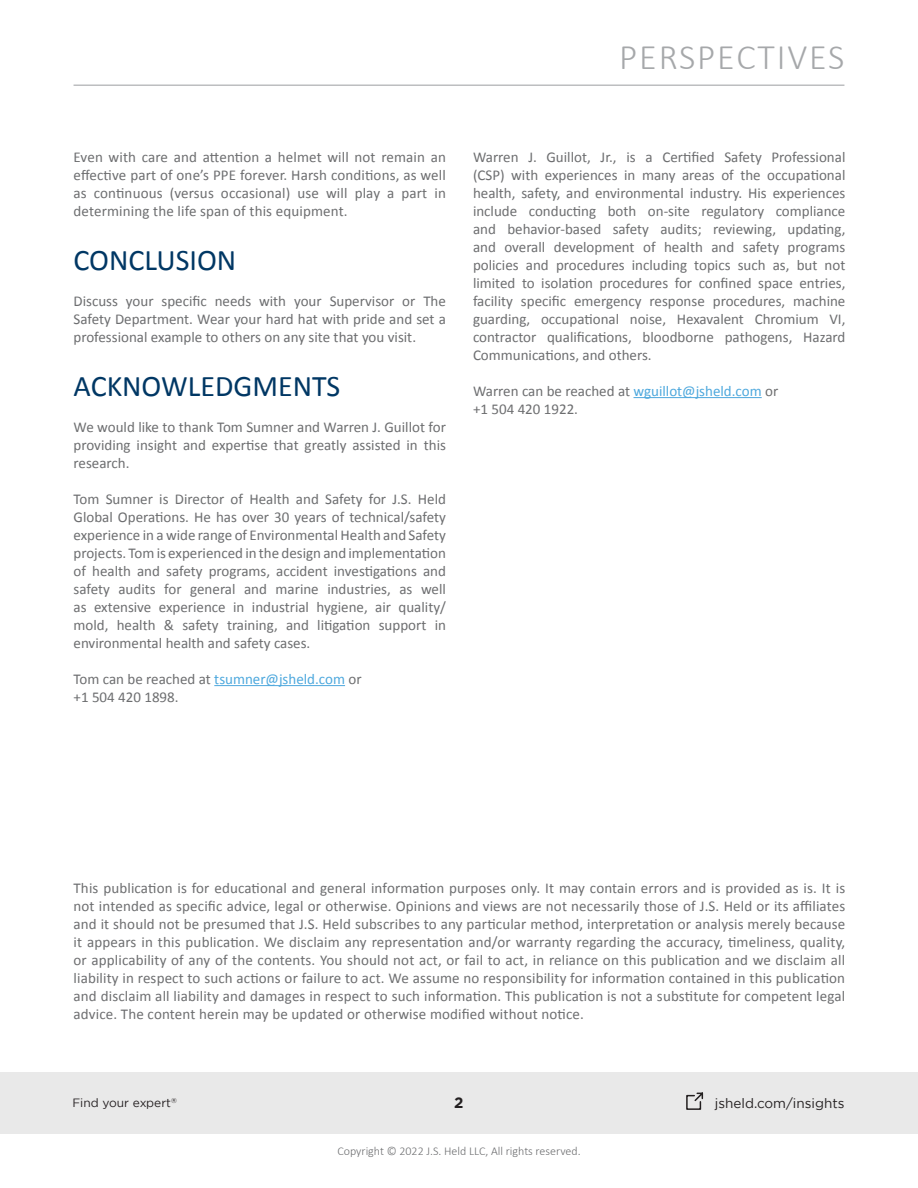
<style>
.page{position:relative;width:918px;height:1188px;background:#fff}
.page>*{position:absolute;margin:0;border:0;box-sizing:border-box;transform-origin:0 0}
.t1{font:300 36px "Calibri";letter-spacing:.05em;color:#a6a8aa}
.Main_Titles{font:30px "Calibri";color:#003764}
.Text_Styles{font:15px/18px "Calibri";color:#6d6e70;text-align:justify}
.t2{font:700 15px "Gotham";color:#231f20}
.t3{font:13.5px "Gotham";color:#231f20}
.t4{font:300 12px "Calibri";color:#6d6e70}
.t5{font:12px "Gotham";color:#241f21}
.t6{font:7.05px "Gotham";color:#241f21}
.s1{color:#4da8dd}
</style>
<div class="page">
<div style="left:0;top:1072px;width:918px;height:62px;background:#e9e9e9"></div>
<hr style="left:74px;top:85px;width:770px;height:1px;background:#a6a8ab">
<svg style="left:686px;top:1092px;width:18px;height:18px"></svg>
<hr style="left:214px;top:685px;width:131px;height:1px;background:#4da8dd">
<hr style="left:634px;top:397px;width:128px;height:1px;background:#4da8dd">
<h1 class="t1" style="left:619px;top:35px;width:227px">PERSPECTIVES</h1>
<p class="Text_Styles" style="left:74px;top:147px;width:374px">Even with care and attention a helmet will not remain an effective part of one’s PPE forever. Harsh conditions, as well as continuous (versus occasional) use will play a part in determining the life span of this equipment.</p>
<p class="Main_Titles" style="left:74px;top:241px;width:164px">CONCLUSION</p>
<p class="Text_Styles" style="left:74px;top:291px;width:374px">Discuss your specific needs with your Supervisor or The Safety Department. Wear your hard hat with pride and set a professional example to others on any site that you visit.</p>
<p class="Main_Titles" style="left:74px;top:367px;width:268px">ACKNOWLEDGMENTS</p>
<p class="Text_Styles" style="left:74px;top:417px;width:374px">We would like to thank Tom Sumner and Warren J. Guillot for providing insight and expertise that greatly assisted in this research.</p>
<p class="Text_Styles" style="left:74px;top:489px;width:374px">Tom Sumner is Director of Health and Safety for J.S. Held Global Operations. He has over 30 years of technical/safety experience in a wide range of Environmental Health and Safety projects. Tom is experienced in the design and implementation of health and safety programs, accident investigations and safety audits for general and marine industries, as well as extensive experience in industrial hygiene, air quality/ mold, health &amp; safety training, and litigation support in environmental health and safety cases.</p>
<p class="Text_Styles" style="left:74px;top:669px;width:290px">Tom can be reached at <span class="s1">tsumner@jsheld.com</span> or</p>
<p class="Text_Styles" style="left:74px;top:687px;width:107px">+1 504 420 1898.</p>
<p class="Text_Styles" style="left:473px;top:147px;width:374px">Warren J. Guillot, Jr., is a Certified Safety Professional (CSP) with experiences in many areas of the occupational health, safety, and environmental industry. His experiences include conducting both on-site regulatory compliance and behavior-based safety audits; reviewing, updating, and overall development of health and safety programs policies and procedures including topics such as, but not limited to isolation procedures for confined space entries, facility specific emergency response procedures, machine guarding, occupational noise, Hexavalent Chromium VI, contractor qualifications, bloodborne pathogens, Hazard Communications, and others.</p>
<p class="Text_Styles" style="left:473px;top:381px;width:307px">Warren can be reached at <span class="s1">wguillot@jsheld.com</span> or</p>
<p class="Text_Styles" style="left:473px;top:399px;width:107px">+1 504 420 1922.</p>
<p class="Text_Styles" style="left:74px;top:878px;width:773px">This publication is for educational and general information purposes only. It may contain errors and is provided as is. It is not intended as specific advice, legal or otherwise. Opinions and views are not necessarily those of J.S. Held or its affiliates and it should not be presumed that J.S. Held subscribes to any particular method, interpretation or analysis merely because it appears in this publication. We disclaim any representation and/or warranty regarding the accuracy, timeliness, quality, or applicability of any of the contents. You should not act, or fail to act, in reliance on this publication and we disclaim all liability in respect to such actions or failure to act. We assume no responsibility for information contained in this publication and disclaim all liability and damages in respect to such information. This publication is not a substitute for competent legal advice. The content herein may be updated or otherwise modified without notice.</p>
<p class="t5" style="left:72px;top:1096px;width:100px">Find your expert</p>
<p class="t2" style="left:454px;top:1093px;width:11px">2</p>
<p class="t3" style="left:715px;top:1095px;width:131px">jsheld.com/insights</p>
<p class="t6" style="left:171px;top:1096px;width:7px">®</p>
<p class="t4" style="left:337px;top:1144px;width:245px">Copyright © 2022 J.S. Held LLC, All rights reserved.</p>
</div>
